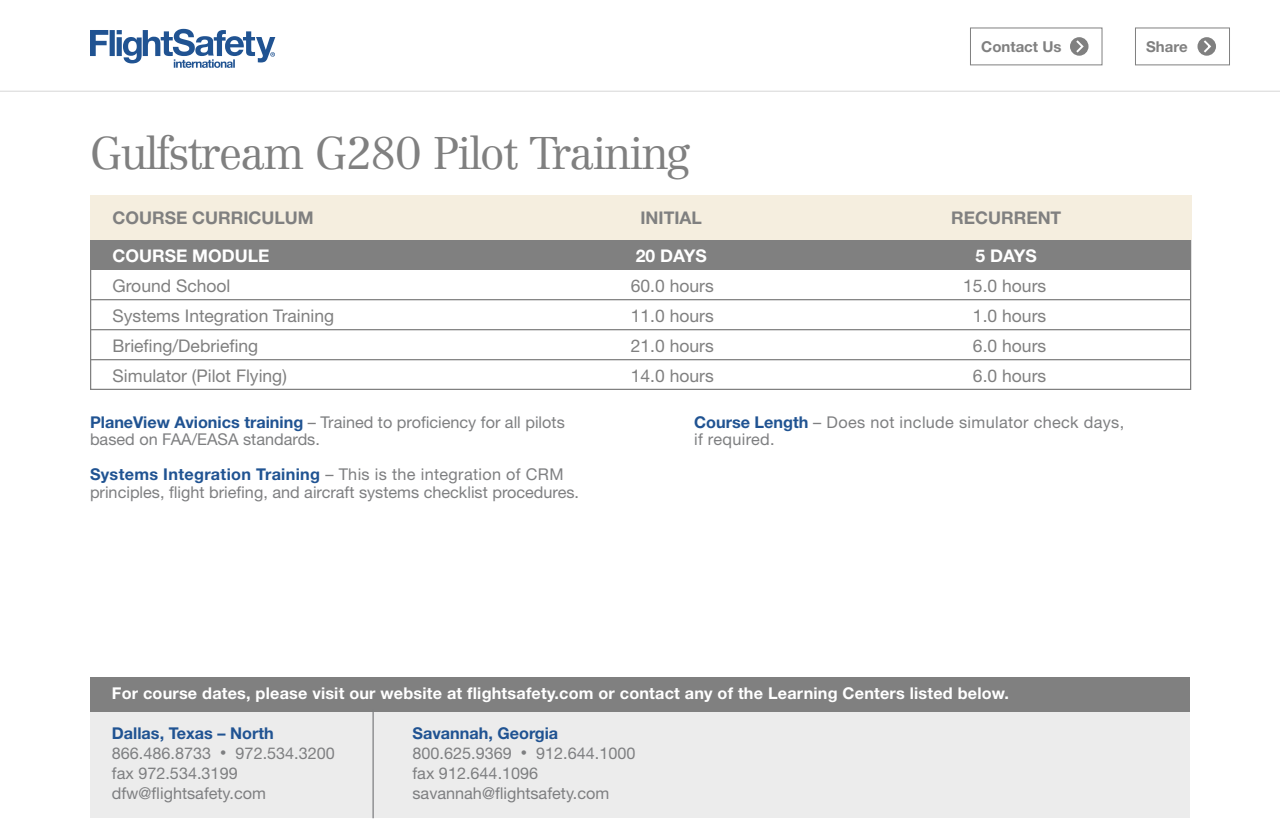
<style>
.page{position:relative;width:1280px;height:840px;background:#fff}
.page>*{position:absolute;margin:0;border:0;box-sizing:border-box;transform-origin:0 0}
.t1{font:300 45px "Centennial";letter-spacing:-.04em;color:#808080}
.t2{font:17.5px "Helvetica Neue";color:#808080}
.t3{font:700 17.5px "Helvetica Neue";color:#808080}
.t4{font:700 17.5px "Helvetica Neue";color:#fff}
.t5{font:16.25px/20px "Helvetica Neue";color:#7e7f81}
.t6{font:700 16.25px "Helvetica Neue";letter-spacing:.01em;color:#fff}
.t7{font:16.25px/17.5px "Helvetica Neue";letter-spacing:.02em;color:#7e7f81}
.t8{font:700 15px "Helvetica Neue";color:#808080}
.s1{font-weight:700;color:#205392}
.s2{font-size:12.5px}
</style>
<div class="page">
<div style="left:970px;top:27px;width:133px;height:38px;border:1px solid #808080"></div>
<svg style="left:1070px;top:37px;width:19px;height:19px"></svg>
<svg style="left:1074px;top:38px;width:11px;height:17px"></svg>
<div style="left:1135px;top:27px;width:95px;height:38px;border:1px solid #808080"></div>
<div style="left:1198px;top:37px;width:18px;height:19px;background:#808080;border-radius:50%"></div>
<svg style="left:1202px;top:38px;width:11px;height:17px"></svg>
<svg style="left:90px;top:29px;width:185px;height:39px"></svg>
<div style="left:90px;top:240px;width:1100px;height:30px;background:#808080"></div>
<div style="left:90px;top:195px;width:1101px;height:45px;background:#f5eedf"></div>
<hr style="left:90px;top:299px;width:1100px;height:1px;background:#808080">
<hr style="left:90px;top:329px;width:1100px;height:1px;background:#808080">
<hr style="left:90px;top:359px;width:1100px;height:1px;background:#808080">
<div style="left:90px;top:710px;width:1100px;height:108px;background:#ececec"></div>
<div style="left:90px;top:677px;width:1100px;height:34px;background:#808080"></div>
<hr style="left:372px;top:709px;width:2px;height:109px;background:#7e7f81">
<hr style="left:0;top:91px;width:1280px;height:1px;background:#dfdfdf">
<h1 class="t1" style="left:91px;top:126px;width:601px">Gulfstream G280 Pilot Training</h1>
<p class="t8" style="left:981px;top:37px;width:82px">Contact Us</p>
<p class="t8" style="left:1146px;top:37px;width:43px">Share</p>
<p class="t3" style="left:113px;top:207px;width:203px">COURSE CURRICULUM</p>
<p class="t3" style="left:640px;top:207px;width:63px">INITIAL</p>
<p class="t3" style="left:951px;top:207px;width:112px">RECURRENT</p>
<p class="t4" style="left:113px;top:244px;width:158px">COURSE MODULE</p>
<p class="t4" style="left:636px;top:244px;width:73px">20 DAYS</p>
<p class="t4" style="left:976px;top:244px;width:63px">5 DAYS</p>
<p class="t2" style="left:113px;top:275px;width:119px">Ground School</p>
<p class="t2" style="left:631px;top:275px;width:85px">60.0 hours</p>
<p class="t2" style="left:963px;top:275px;width:85px">15.0 hours</p>
<p class="t2" style="left:113px;top:305px;width:223px">Systems Integration Training</p>
<p class="t2" style="left:631px;top:305px;width:85px">11.0 hours</p>
<p class="t2" style="left:973px;top:305px;width:75px">1.0 hours</p>
<p class="t2" style="left:113px;top:335px;width:147px">Briefing/Debriefing</p>
<p class="t2" style="left:631px;top:335px;width:85px">21.0 hours</p>
<p class="t2" style="left:973px;top:335px;width:75px">6.0 hours</p>
<p class="t2" style="left:113px;top:365px;width:176px">Simulator (Pilot Flying)</p>
<p class="t2" style="left:631px;top:365px;width:85px">14.0 hours</p>
<p class="t2" style="left:973px;top:365px;width:75px">6.0 hours</p>
<p class="t5" style="left:90px;top:413px;width:476px;line-height:17.5px"><span class="s1">PlaneView Avionics training</span> – Trained to proficiency for all pilots based on FAA/EASA standards.</p>
<p class="t5" style="left:90px;top:466px;width:491px;line-height:17.5px"><span class="s1">Systems Integration Training</span> – This is the integration of CRM principles, flight briefing, and aircraft systems checklist procedures.</p>
<p class="t7" style="left:694px;top:413px;width:432px"><span class="s1">Course Length</span> – Does not include simulator check days, if required.</p>
<p class="t6" style="left:112px;top:683px;width:899px">For course dates, please visit our website at flightsafety.com or contact any of the Learning Centers listed below.</p>
<p class="t5" style="left:112px;top:723px;width:225px"><span class="s1">Dallas, Texas – North<br></span>866.486.8733 <span class="s2">•</span> 972.534.3200 fax 972.534.3199 dfw@flightsafety.com</p>
<p class="t5" style="left:412px;top:723px;width:225px"><span class="s1">Savannah, Georgia<br></span>800.625.9369 <span class="s2">•</span> 912.644.1000 fax 912.644.1096 savannah@flightsafety.com</p>
</div>
